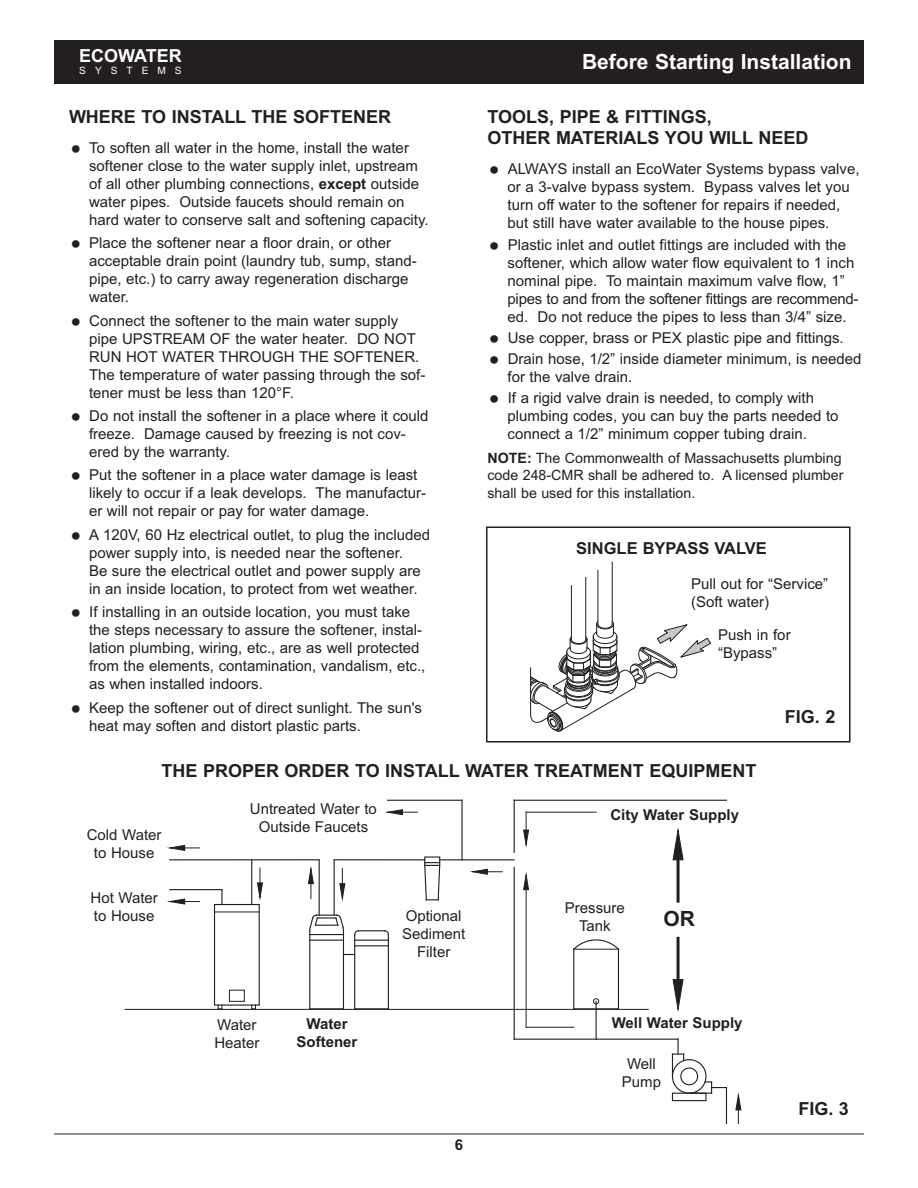
<style>
.page{position:relative;width:918px;height:1188px;background:#fff}
.page>*{position:absolute;margin:0;border:0;box-sizing:border-box;transform-origin:0 0}
.t1{font:700 21px "Arial";color:#fff}
.t2{font:700 21px "Arial";color:#231f20}
.t3{font:700 18px/21.6px "Arial";color:#231f20}
.t4{font:700 18px "Arial";color:#fff}
.t5{font:700 16.5px "Arial";color:#231f20}
.t6{font:15px/18px "Arial";color:#231f20}
.t7{font:700 15px/18px "Arial";color:#231f20;text-align:center}
.t8{font:14.25px/17.1px "Arial";color:#231f20}
.t9{font:10.2px "Arial";letter-spacing:.89em;color:#fff}
.s1{font-weight:700}
</style>
<div class="page">
<hr style="left:54px;top:1134px;width:810px;height:1px;background:#231f20">
<hr style="left:598px;top:570px;width:1px;height:54px;background:#231f20">
<hr style="left:612px;top:562px;width:1px;height:62px;background:#231f20">
<hr style="left:571px;top:586px;width:1px;height:53px;background:#231f20">
<hr style="left:585px;top:577px;width:1px;height:63px;background:#231f20">
<svg style="left:530px;top:621px;width:181px;height:111px"></svg>
<div style="left:486px;top:526px;width:364px;height:216px;border:2px solid #231f20"></div>
<hr style="left:125px;top:1009px;width:523px;height:1px;background:#231f20">
<div style="left:214px;top:904px;width:46px;height:102px;border:1px solid #231f20"></div>
<hr style="left:215px;top:912px;width:44px;height:1px;background:#231f20">
<div style="left:229px;top:990px;width:16px;height:12px;border:1px solid #231f20"></div>
<svg style="left:221px;top:890px;width:2px;height:14px"></svg>
<hr style="left:170px;top:889px;width:52px;height:1px;background:#231f20">
<hr style="left:170px;top:859px;width:149px;height:1px;background:#231f20">
<hr style="left:251px;top:860px;width:1px;height:44px;background:#231f20">
<hr style="left:334px;top:859px;width:91px;height:1px;background:#231f20">
<svg style="left:251px;top:1005px;width:5px;height:4px"></svg>
<svg style="left:218px;top:1005px;width:5px;height:4px"></svg>
<div style="left:424px;top:856px;width:16px;height:10px;border:1px solid #231f20"></div>
<hr style="left:440px;top:859px;width:74px;height:1px;background:#231f20">
<svg style="left:424px;top:862px;width:17px;height:39px"></svg>
<hr style="left:461px;top:800px;width:2px;height:60px;background:#231f20">
<hr style="left:388px;top:800px;width:74px;height:1px;background:#231f20">
<hr style="left:514px;top:867px;width:1px;height:172px;background:#231f20">
<hr style="left:514px;top:800px;width:1px;height:52px;background:#231f20">
<hr style="left:514px;top:800px;width:212px;height:1px;background:#231f20">
<svg style="left:524px;top:812px;width:5px;height:33px"></svg>
<hr style="left:526px;top:812px;width:70px;height:1px;background:#231f20">
<hr style="left:526px;top:1027px;width:48px;height:1px;background:#231f20">
<hr style="left:514px;top:1039px;width:164px;height:1px;background:#231f20">
<hr style="left:526px;top:890px;width:1px;height:137px;background:#231f20">
<svg style="left:524px;top:875px;width:5px;height:15px"></svg>
<svg style="left:573px;top:939px;width:47px;height:12px"></svg>
<hr style="left:574px;top:949px;width:44px;height:1px;background:#231f20">
<hr style="left:574px;top:1008px;width:44px;height:1px;background:#231f20">
<hr style="left:573px;top:949px;width:1px;height:60px;background:#231f20">
<hr style="left:618px;top:949px;width:1px;height:60px;background:#231f20">
<hr style="left:596px;top:1001px;width:1px;height:38px;background:#231f20">
<svg style="left:593px;top:998px;width:7px;height:7px"></svg>
<svg style="left:671px;top:1039px;width:55px;height:55px"></svg>
<div style="left:672px;top:1093px;width:35px;height:8px;border:1px solid #231f20"></div>
<hr style="left:726px;top:1088px;width:1px;height:36px;background:#231f20">
<svg style="left:736px;top:1095px;width:5px;height:29px"></svg>
<svg style="left:472px;top:869px;width:30px;height:5px"></svg>
<svg style="left:257px;top:868px;width:5px;height:30px"></svg>
<svg style="left:673px;top:830px;width:10px;height:30px"></svg>
<svg style="left:673px;top:980px;width:10px;height:30px"></svg>
<hr style="left:677px;top:860px;width:3px;height:41px;background:#231f20">
<hr style="left:677px;top:938px;width:3px;height:42px;background:#231f20">
<svg style="left:170px;top:899px;width:30px;height:5px"></svg>
<svg style="left:170px;top:845px;width:30px;height:5px"></svg>
<svg style="left:387px;top:810px;width:30px;height:5px"></svg>
<hr style="left:319px;top:860px;width:1px;height:55px;background:#231f20">
<hr style="left:334px;top:860px;width:1px;height:55px;background:#231f20">
<svg style="left:340px;top:869px;width:5px;height:30px"></svg>
<svg style="left:308px;top:868px;width:5px;height:31px"></svg>
<hr style="left:309px;top:931px;width:1px;height:78px;background:#231f20">
<hr style="left:343px;top:931px;width:1px;height:78px;background:#231f20">
<svg style="left:309px;top:914px;width:36px;height:18px"></svg>
<hr style="left:310px;top:1008px;width:33px;height:1px;background:#231f20">
<hr style="left:310px;top:934px;width:33px;height:1px;background:#231f20">
<hr style="left:310px;top:940px;width:33px;height:1px;background:#231f20">
<hr style="left:354px;top:935px;width:1px;height:74px;background:#231f20">
<hr style="left:388px;top:935px;width:1px;height:74px;background:#231f20">
<hr style="left:355px;top:1008px;width:33px;height:1px;background:#231f20">
<hr style="left:355px;top:940px;width:33px;height:1px;background:#231f20">
<hr style="left:355px;top:945px;width:33px;height:1px;background:#231f20">
<svg style="left:354px;top:930px;width:35px;height:6px"></svg>
<div style="left:54px;top:40px;width:810px;height:44px;background:#231f20"></div>
<p class="t4" style="left:79px;top:45px;width:104px">ECOWATER</p>
<p class="t9" style="left:79px;top:64px;width:104px">SYSTEMS</p>
<p class="t3" style="left:69px;top:106px;width:324px">WHERE TO INSTALL THE SOFTENER</p>
<p class="t6" style="left:89px;top:139px;width:341px">To soften all water in the home, install the water softener close to the water supply inlet, upstream of all other plumbing connections, <span class="s1">except</span> outside water pipes. Outside faucets should remain on hard water to conserve salt and softening capacity.</p>
<p class="t6" style="left:89px;top:234px;width:329px">Place the softener near a floor drain, or other acceptable drain point (laundry tub, sump, stand&shy;pipe, etc.) to carry away regeneration discharge water.</p>
<p class="t6" style="left:89px;top:311px;width:338px">Connect the softener to the main water supply pipe UPSTREAM OF the water heater. DO NOT RUN HOT WATER THROUGH THE SOFTENER.<br>The temperature of water passing through the sof&shy;tener must be less than 120°F.</p>
<p class="t6" style="left:89px;top:407px;width:341px">Do not install the softener in a place where it could freeze. Damage caused by freezing is not cov&shy;ered by the warranty.</p>
<p class="t6" style="left:89px;top:466px;width:338px">Put the softener in a place water damage is least likely to occur if a leak develops. The manufactur&shy;er will not repair or pay for water damage.</p>
<p class="t6" style="left:89px;top:526px;width:343px">A 120V, 60 Hz electrical outlet, to plug the included power supply into, is needed near the softener.<br>Be sure the electrical outlet and power supply are in an inside location, to protect from wet weather.</p>
<p class="t6" style="left:89px;top:603px;width:338px">If installing in an outside location, you must take the steps necessary to assure the softener, instal&shy;lation plumbing, wiring, etc., are as well protected from the elements, contamination, vandalism, etc., as when installed indoors.</p>
<p class="t6" style="left:89px;top:698px;width:334px">Keep the softener out of direct sunlight. The sun's heat may soften and distort plastic parts.</p>
<h1 class="t1" style="left:582px;top:49px;width:271px">Before Starting Installation</h1>
<p class="t3" style="left:487px;top:106px;width:323px">TOOLS, PIPE &amp; FITTINGS,<br>OTHER MATERIALS YOU WILL NEED</p>
<p class="t6" style="left:508px;top:160px;width:353px">ALWAYS install an EcoWater Systems bypass valve, or a 3-valve bypass system. Bypass valves let you turn off water to the softener for repairs if needed, but still have water available to the house pipes.</p>
<p class="t6" style="left:508px;top:235px;width:353px">Plastic inlet and outlet fittings are included with the softener, which allow water flow equivalent to 1 inch nominal pipe. To maintain maximum valve flow, 1” pipes to and from the softener fittings are recommend&shy;ed. Do not reduce the pipes to less than 3/4” size.</p>
<p class="t6" style="left:508px;top:327px;width:355px;line-height:21.3px">Use copper, brass or PEX plastic pipe and fittings.<br>Drain hose, 1/2” inside diameter minimum, is needed</p>
<p class="t6" style="left:508px;top:366px;width:308px;line-height:21.3px">for the valve drain.<br>If a rigid valve drain is needed, to comply with</p>
<p class="t6" style="left:508px;top:407px;width:333px">plumbing codes, you can buy the parts needed to connect a 1/2” minimum copper tubing drain.</p>
<p class="t8" style="left:487px;top:450px;width:358px"><span class="s1">NOTE:</span> The Commonwealth of Massachusetts plumbing code 248-CMR shall be adhered to. A licensed plumber shall be used for this installation.</p>
<p class="t5" style="left:576px;top:538px;width:192px">SINGLE BYPASS VALVE</p>
<p class="t6" style="left:691px;top:575px;width:139px">Pull out for “Service” (Soft water)</p>
<p class="t6" style="left:718px;top:626px;width:74px">Push in for “Bypass”</p>
<p class="t3" style="left:785px;top:706px;width:52px">FIG. 2</p>
<p class="t3" style="left:162px;top:760px;width:596px">THE PROPER ORDER TO INSTALL WATER TREATMENT EQUIPMENT</p>
<p class="t6" style="left:87px;top:826px;width:76px;text-align:center">Cold Water to House</p>
<p class="t6" style="left:91px;top:889px;width:69px">Hot Water to House</p>
<p class="t6" style="left:250px;top:800px;width:128px;text-align:center">Untreated Water to<br>Outside Faucets</p>
<p class="t7" style="left:610px;top:806px;width:130px">City Water Supply</p>
<p class="t6" style="left:214px;top:1016px;width:47px">Water<br>Heater</p>
<p class="t7" style="left:297px;top:1015px;width:62px">Water<br>Softener</p>
<p class="t6" style="left:565px;top:899px;width:62px;text-align:center">Pressure<br>Tank</p>
<p class="t6" style="left:406px;top:907px;width:57px">Optional</p>
<h1 class="t2" style="left:664px;top:907px;width:33px">OR</h1>
<p class="t6" style="left:402px;top:925px;width:65px;text-align:center">Sediment<br>Filter</p>
<p class="t7" style="left:455px;top:1136px;width:10px">6</p>
<p class="t7" style="left:612px;top:1014px;width:132px">Well Water Supply</p>
<p class="t6" style="left:622px;top:1055px;width:41px;text-align:center">Well<br>Pump</p>
<p class="t3" style="left:798px;top:1098px;width:52px">FIG. 3</p>
</div>
